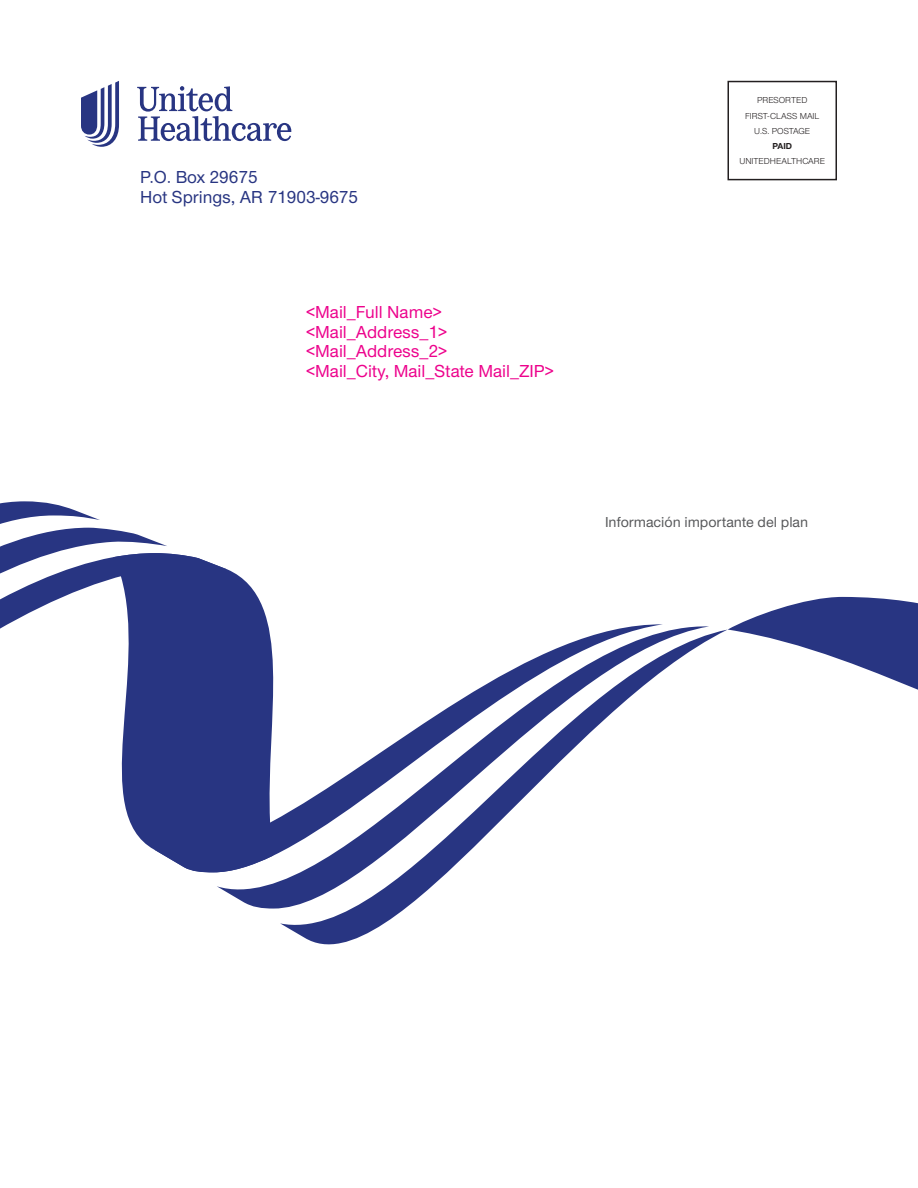
<style>
.page{position:relative;width:918px;height:1188px;background:#fff}
.page>*{position:absolute;margin:0;border:0;box-sizing:border-box;transform-origin:0 0}
.text{font:500 18px "UHC Sans";color:#ed028c}
.text-2{font:500 18px "UHC Sans";color:#283582}
.text-3{font:500 15px "UHC Sans";color:#57585a}
.t1{font:9px/15px "UHC Sans";color:#231f20;text-align:center}
.s1{font-weight:700}
</style>
<div class="page">
<svg style="left:227px;top:569px;width:40px;height:52px;fill:#283582"></svg>
<svg style="left:0;top:501px;width:227px;height:349px"></svg>
<svg style="left:154px;top:621px;width:574px;height:324px"></svg>
<svg style="left:728px;top:597px;width:190px;height:93px"></svg>
<div style="left:728px;top:81px;width:109px;height:99px;border:2px solid #231f20"></div>
<svg style="left:81px;top:81px;width:38px;height:66px"></svg>
<svg style="left:137px;top:86px;width:154px;height:55px"></svg>
<p class="text-2" style="left:140px;top:165px;width:119px">P.O. Box 29675</p>
<p class="text-2" style="left:140px;top:185px;width:219px">Hot Springs, AR 71903-9675</p>
<p class="text" style="left:306px;top:300px;width:137px">&lt;Mail_Full Name&gt;</p>
<p class="text" style="left:306px;top:320px;width:142px">&lt;Mail_Address_1&gt;</p>
<p class="text" style="left:306px;top:339px;width:142px">&lt;Mail_Address_2&gt;</p>
<p class="text" style="left:306px;top:359px;width:249px">&lt;Mail_City, Mail_State Mail_ZIP&gt;</p>
<p class="t1" style="left:739px;top:93px;width:87px">PRESORTED<br>FIRST-CLASS MAIL<br>U.S. POSTAGE<br><span class="s1">PAID<br></span>UNITEDHEALTHCARE</p>
<p class="text-3" style="left:605px;top:512px;width:205px">Información importante del plan</p>
</div>
